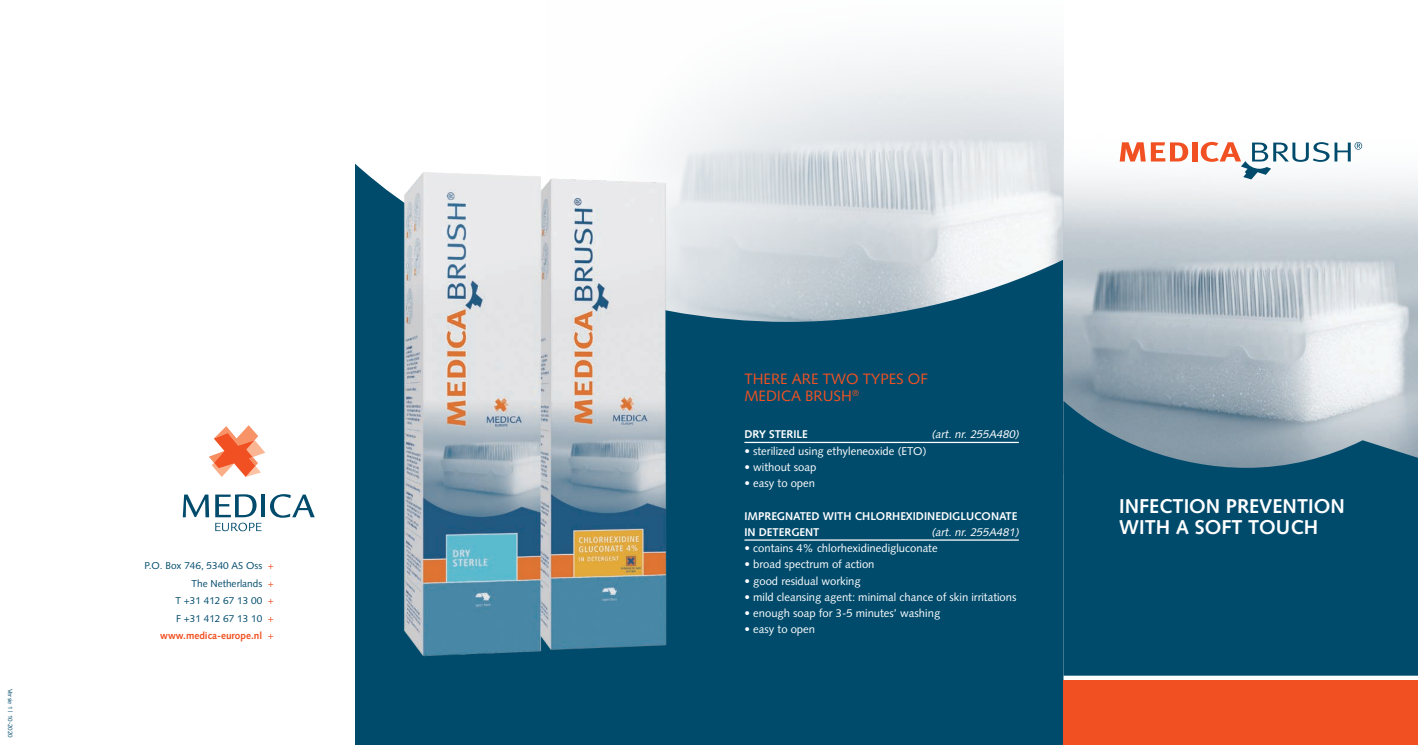
<style>
.page{position:relative;width:1418px;height:745px;background:#fff}
.page>*{position:absolute;margin:0;border:0;box-sizing:border-box;transform-origin:0 0}
.t1{font:700 20px/21.2px "Syntax";color:#fff}
.t2{font:15px/17.5px "Syntax";color:#f15122}
.t3{font:11.25px "Syntax";color:#fff}
.t4{font:700 11.25px/16.2px "Syntax";color:#fff}
.t5{font:italic 11.25px "Syntax";color:#fff}
.t6{font:10px/17.5px "Syntax";color:#004b6c;text-align:right}
.t7{font:6.25px "Syntax";color:#004b6c}
.s1{color:#f15122}
.s2{font-weight:700;color:#f15122}
</style>
<div class="page">
<img style="left:697px;top:54px;width:366px;height:109px">
<svg style="left:355px;top:163px;width:708px;height:581px;background:#316c86"></svg>
<svg style="left:183px;top:494px;width:26px;height:23px"></svg>
<hr style="left:261px;top:494px;width:4px;height:23px;background:#004b6c">
<svg style="left:270px;top:494px;width:45px;height:23px"></svg>
<svg style="left:209px;top:425px;width:56px;height:51px"></svg>
<svg style="left:215px;top:494px;width:46px;height:37px"></svg>
<hr style="left:744px;top:441px;width:274px;height:2px;background:#fff">
<hr style="left:744px;top:539px;width:274px;height:1px;background:#fff">
<img style="left:1063px;top:96px;width:354px;height:304px">
<div style="left:1063px;top:680px;width:354px;height:64px;background:#f15122"></div>
<svg style="left:1063px;top:400px;width:354px;height:275px;background:#1d5c79"></svg>
<svg style="left:1119px;top:142px;width:69px;height:19px"></svg>
<div style="left:1191px;top:142px;width:6px;height:19px;background:#f15122"></div>
<svg style="left:1200px;top:142px;width:162px;height:37px"></svg>
<img style="left:360px;top:121px;width:356px;height:583px">
<p class="t7" style="left:14px;top:688px;width:51px;rotate:90deg">Versie 1 | 10-2020</p>
<p class="t6" style="left:144px;top:556px;width:131px">P.O. Box 746, 5340 AS Oss <span class="s1">+<br></span>The Netherlands <span class="s1">+<br></span>T +31 412 67 13 00 <span class="s1">+<br></span>F +31 412 67 13 10 <span class="s1">+ </span><span class="s2">www.medica-europe.nl</span> <span class="s1">+</span></p>
<h2 class="t2" style="left:744px;top:369px;width:185px">THERE ARE TWO TYPES OF<br>MEDICA BRUSH<sup>®</sup></h2>
<p class="t4" style="left:744px;top:426px;width:65px">DRY STERILE</p>
<p class="t5" style="left:931px;top:427px;width:91px">(art. nr. 255A480)</p>
<p class="t3" style="left:744px;top:443px;width:183px">• sterilized using ethyleneoxide (ETO)</p>
<p class="t3" style="left:744px;top:460px;width:73px">• without soap</p>
<p class="t3" style="left:744px;top:476px;width:72px">• easy to open</p>
<p class="t4" style="left:744px;top:507px;width:274px">IMPREGNATED WITH CHLORHEXIDINEDIGLUCONATE<br>IN DETERGENT</p>
<p class="t5" style="left:931px;top:525px;width:91px">(art. nr. 255A481)</p>
<p class="t3" style="left:744px;top:541px;width:195px">• contains 4% chlorhexidinedigluconate</p>
<p class="t3" style="left:744px;top:557px;width:132px">• broad spectrum of action</p>
<p class="t3" style="left:744px;top:573px;width:118px">• good residual working</p>
<p class="t3" style="left:744px;top:590px;width:273px">• mild cleansing agent: minimal chance of skin irritations</p>
<p class="t3" style="left:744px;top:606px;width:197px">• enough soap for 3-5 minutes’ washing</p>
<p class="t3" style="left:744px;top:622px;width:72px">• easy to open</p>
<h1 class="t1" style="left:1119px;top:495px;width:227px">INFECTION PREVENTION<br>WITH A SOFT TOUCH</h1>
</div>
